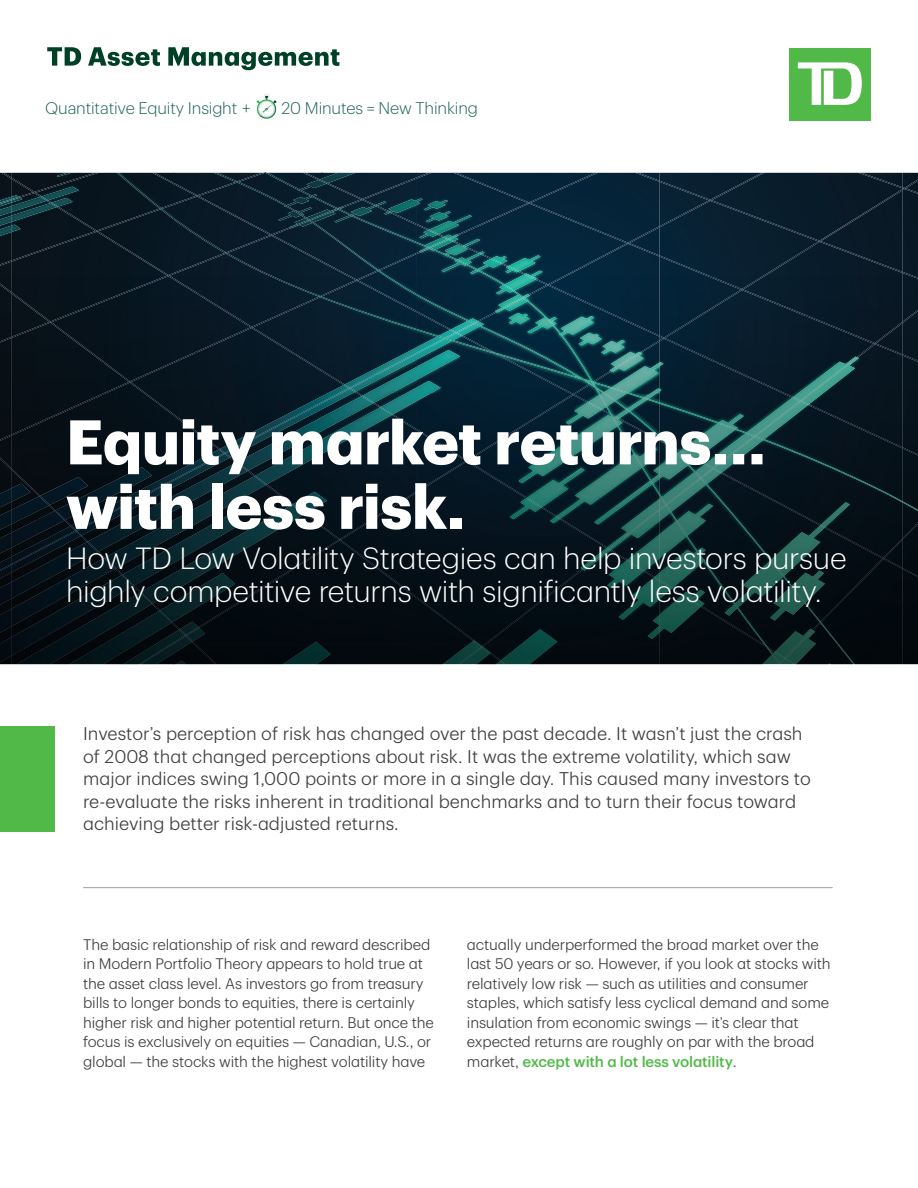
<style>
.page{position:relative;width:918px;height:1188px;background:#fff}
.page>*{position:absolute;margin:0;border:0;box-sizing:border-box;transform-origin:0 0}
.t1{font:700 61.5px/64.5px "TD Graphik";letter-spacing:-.01em;color:#fff}
.t2{font:300 30px/33px "TD Graphik";letter-spacing:-.015em;color:#fff}
.t3{font:300 18px/22.5px "TD Graphik";color:#3e3e3f}
.t4{font:300 16.5px "TD Graphik";letter-spacing:-.01em;color:#1d6356}
.t5{font:300 15px/19.5px "TD Graphik";letter-spacing:-.01em;color:#3e3e3f}
.s1{font-weight:500;color:#51b948}
</style>
<div class="page">
<img style="left:902px;top:272px;width:16px;height:2px">
<img style="left:902px;top:191px;width:16px;height:3px">
<img style="left:902px;top:179px;width:16px;height:12px">
<img style="left:0;top:173px;width:12px;height:101px">
<svg style="left:2px;top:173px;width:10px;height:6px"></svg>
<svg style="left:0;top:260px;width:12px;height:6px"></svg>
<img style="left:764px;top:181px;width:138px;height:8px">
<img style="left:858px;top:173px;width:44px;height:15px">
<img style="left:660px;top:189px;width:242px;height:85px">
<img style="left:660px;top:173px;width:104px;height:54px">
<div style="left:454px;top:173px;width:206px;height:66px;background:#052338"></div>
<img style="left:635px;top:173px;width:25px;height:9px">
<div style="left:478px;top:226px;width:182px;height:48px;background:#04273c"></div>
<img style="left:567px;top:173px;width:31px;height:13px">
<img style="left:473px;top:185px;width:98px;height:43px">
<img style="left:380px;top:227px;width:97px;height:42px">
<img style="left:320px;top:269px;width:64px;height:5px">
<img style="left:429px;top:173px;width:2px;height:9px">
<img style="left:106px;top:262px;width:11px;height:12px">
<svg style="left:0;top:195px;width:12px;height:41px"></svg>
<img style="left:523px;top:255px;width:18px;height:18px">
<svg style="left:523px;top:258px;width:14px;height:16px"></svg>
<img style="left:459px;top:239px;width:21px;height:9px">
<img style="left:454px;top:238px;width:4px;height:10px">
<img style="left:429px;top:215px;width:43px;height:23px">
<img style="left:429px;top:211px;width:22px;height:11px">
<img style="left:429px;top:200px;width:19px;height:10px">
<img style="left:117px;top:262px;width:203px;height:12px">
<img style="left:214px;top:248px;width:164px;height:22px">
<img style="left:378px;top:271px;width:51px;height:3px">
<img style="left:265px;top:173px;width:164px;height:75px">
<svg style="left:420px;top:230px;width:34px;height:27px"></svg>
<svg style="left:337px;top:207px;width:6px;height:3px"></svg>
<img style="left:429px;top:248px;width:94px;height:26px">
<svg style="left:47px;top:47px;width:292px;height:23px"></svg>
<hr style="left:83px;top:887px;width:750px;height:1px;background:#9d9fa2">
<img style="left:256px;top:94px;width:21px;height:25px">
<div style="left:789px;top:48px;width:82px;height:73px;background:#51b948"></div>
<svg style="left:798px;top:62px;width:64px;height:43px"></svg>
<svg style="left:0;top:274px;width:918px;height:390px;background:#0a2129"></svg>
<img style="left:12px;top:173px;width:253px;height:89px">
<div style="left:0;top:726px;width:55px;height:106px;background:#51b948"></div>
<p class="t4" style="left:45px;top:96px;width:207px">Quantitative Equity Insight +</p>
<p class="t4" style="left:282px;top:96px;width:198px">20 Minutes = New Thinking</p>
<h1 class="t1" style="left:66px;top:405px;width:702px">Equity market returns… with less risk.</h1>
<p class="t2" style="left:66px;top:539px;width:782px">How TD Low Volatility Strategies can help investors pursue highly competitive returns with significantly less volatility.</p>
<p class="t3" style="left:83px;top:721px;width:729px">Investor’s perception of risk has changed over the past decade. It wasn’t just the crash of 2008 that changed perceptions about risk. It was the extreme volatility, which saw major indices swing 1,000 points or more in a single day. This caused many investors to re-evaluate the risks inherent in traditional benchmarks and to turn their focus toward achieving better risk-adjusted returns.</p>
<p class="t5" style="left:83px;top:933px;width:352px">The basic relationship of risk and reward described in Modern Portfolio Theory appears to hold true at the asset class level. As investors go from treasury bills to longer bonds to equities, there is certainly higher risk and higher potential return. But once the focus is exclusively on equities — Canadian, U.S., or global — the stocks with the highest volatility have</p>
<p class="t5" style="left:467px;top:933px;width:365px">actually underperformed the broad market over the last 50 years or so. However, if you look at stocks with relatively low risk — such as utilities and consumer staples, which satisfy less cyclical demand and some insulation from economic swings — it’s clear that expected returns are roughly on par with the broad market, <span class="s1">except with a lot less volatility</span>.</p>
</div>
